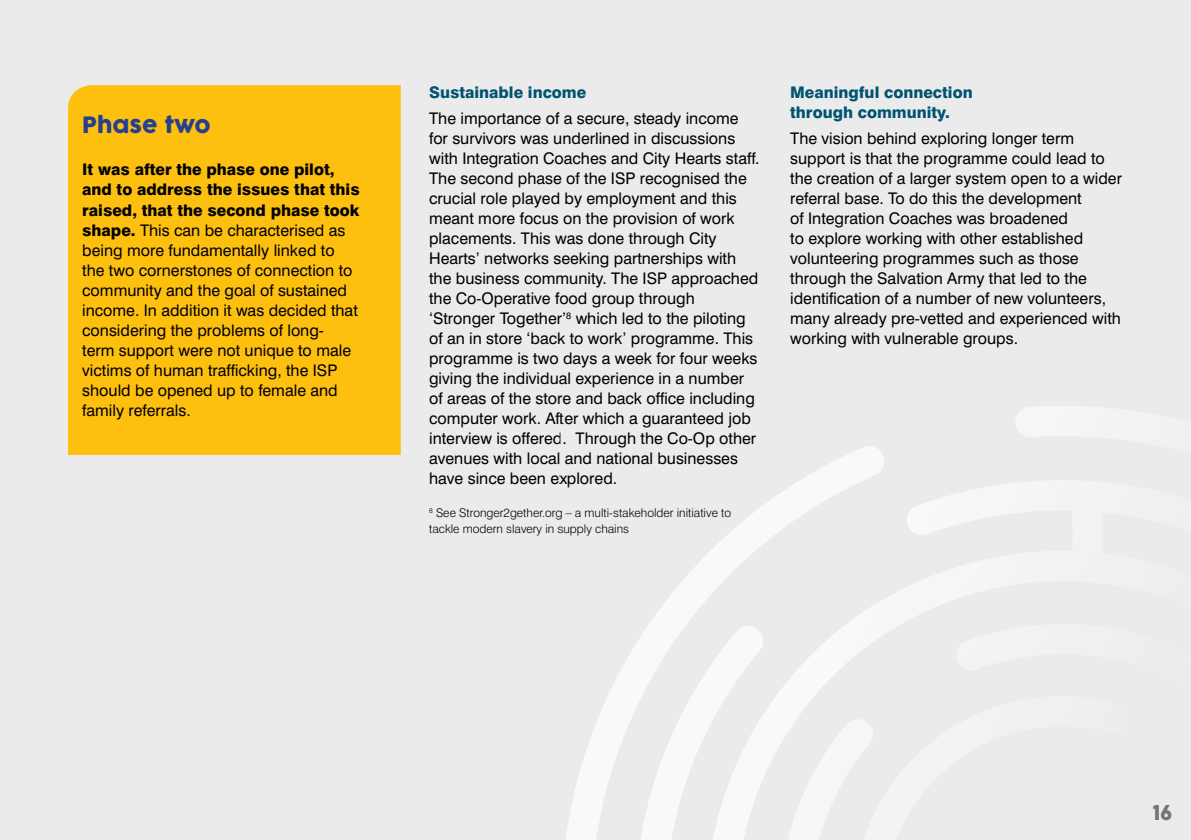
<style>
.page{position:relative;width:1191px;height:840px;background:#fff}
.page>*{position:absolute;margin:0;border:0;box-sizing:border-box;transform-origin:0 0}
.t1{font:22px "COCOGOOSE";color:#25408f}
.t2{font:20px "COCOGOOSE";color:#757576}
.t3{font:16px/20px "Swiss 721 BT";color:#000}
.t4{font:800 16px/20px "Swiss 721 BT";color:#005371}
.t5{font:300 12px/16px "Swiss 721 BT";color:#000}
.s1{font-weight:800}
</style>
<div class="page">
<div style="left:0;top:0;width:1191px;height:839px;background:#ebebec"></div>
<div style="left:68px;top:85px;width:333px;height:369px;background:#fec00f"></div>
<svg style="left:885px;top:483px;width:129px;height:150px"></svg>
<svg style="left:1014px;top:406px;width:55px;height:97px"></svg>
<svg style="left:566px;top:446px;width:319px;height:393px"></svg>
<h1 class="t1" style="left:82px;top:108px;width:130px">Phase two</h1>
<p class="t3" style="left:82px;top:159px;width:279px"><span class="s1">It was after the phase one pilot, and to address the issues that this raised, that the second phase took shape.</span> This can be characterised as being more fundamentally linked to the two cornerstones of connection to community and the goal of sustained income. In addition it was decided that considering the problems of long&shy;term support were not unique to male victims of human trafficking, the ISP should be opened up to female and family referrals.</p>
<p class="t4" style="left:429px;top:82px;width:159px">Sustainable income</p>
<p class="t3" style="left:429px;top:108px;width:332px">The importance of a secure, steady income for survivors was underlined in discussions with Integration Coaches and City Hearts staff.<br>The second phase of the ISP recognised the crucial role played by employment and this meant more focus on the provision of work placements. This was done through City Hearts’ networks seeking partnerships with the business community. The ISP approached the Co-Operative food group through ‘Stronger Together’<sup>8</sup> which led to the piloting of an in store ‘back to work’ programme. This programme is two days a week for four weeks giving the individual experience in a number of areas of the store and back office including computer work. After which a guaranteed job interview is offered. Through the Co-Op other avenues with local and national businesses have since been explored.</p>
<p class="t5" style="left:429px;top:504px;width:303px"><sup>8</sup> See Stronger2gether.org – a multi-stakeholder initiative to tackle modern slavery in supply chains</p>
<p class="t4" style="left:790px;top:82px;width:184px">Meaningful connection through community.</p>
<p class="t3" style="left:790px;top:128px;width:333px">The vision behind exploring longer term support is that the programme could lead to the creation of a larger system open to a wider referral base. To do this the development<br>of Integration Coaches was broadened<br>to explore working with other established volunteering programmes such as those through the Salvation Army that led to the identification of a number of new volunteers, many already pre-vetted and experienced with working with vulnerable groups.</p>
<p class="t2" style="left:1152px;top:796px;width:21px">16</p>
</div>
